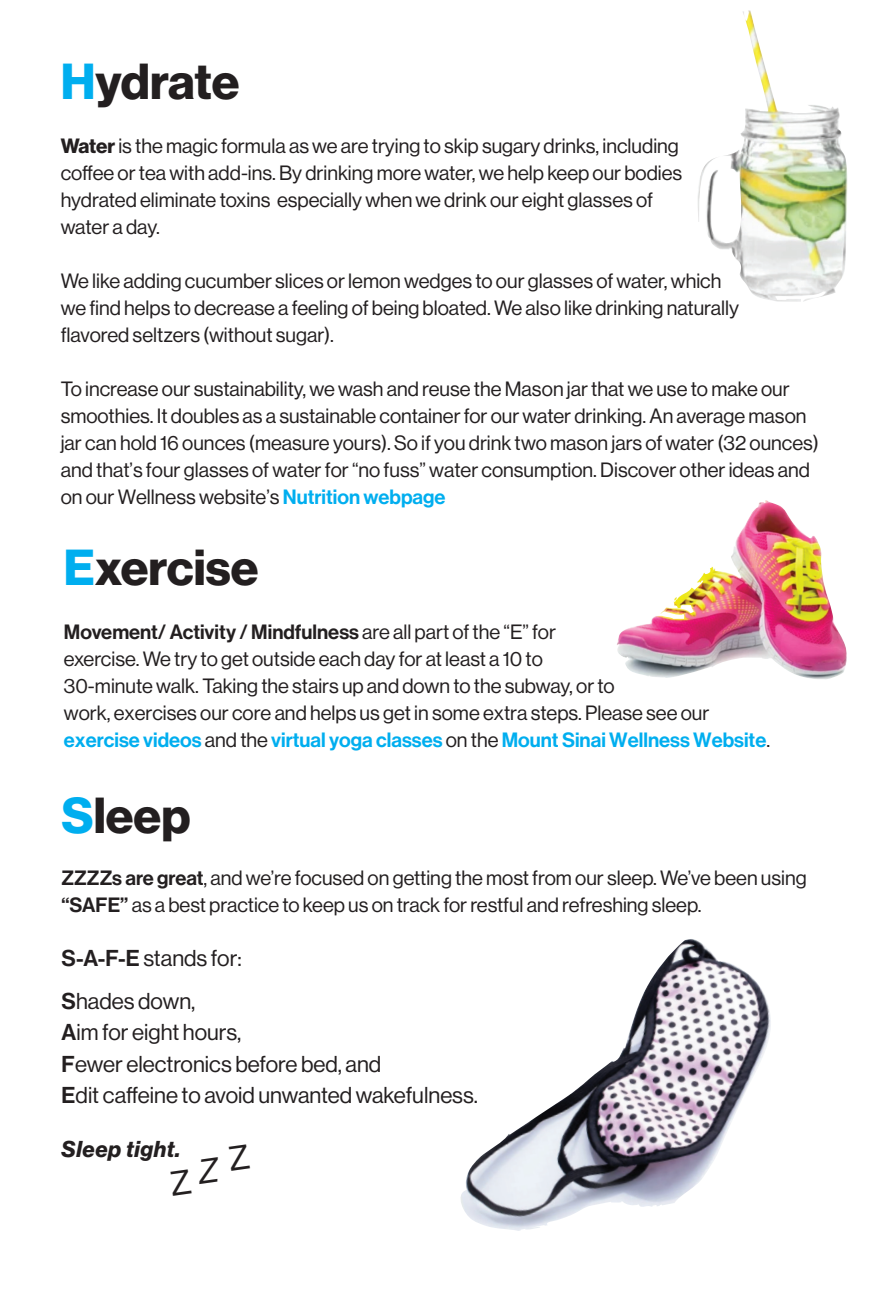
<style>
.page{position:relative;width:891px;height:1296px;background:#fff}
.page>*{position:absolute;margin:0;border:0;box-sizing:border-box;transform-origin:0 0}
.t1{font:49.5px "N Haas Grotesk DS Std 75 Bd";color:#231f20}
.t2{font:22.5px/31.5px "N Haas Grotesk DS Std 55 Rg";color:#231f20}
.t3{font:22.5px "N Haas Grotesk DS Std 76 Bd It";letter-spacing:.03em;color:#231f20}
.t4{font:20.25px/27px "N Haas Grotesk DS Std 55 Rg";color:#231f20}
.t5{font:20.25px "N Haas Grotesk DS Std 65 Md";color:#00aeef}
.t6{font:20.25px "N Haas Grotesk DS Std 65 Md";color:#231f20}
.s1{color:#00aeef}
.s2{font-family:"N Haas Grotesk DS Std 75 Bd"}
.s3{font-family:"N Haas Grotesk DS Std 65 Md";color:#00aeef}
.s4{font-family:"N Haas Grotesk DS Std 55 Rg"}
.s5{font-family:"N Haas Grotesk DS Std 55 Rg";color:#231f20}
.s6{font-family:"N Haas Grotesk DS Std 65 Md"}
</style>
<div class="page">
<img style="left:617px;top:501px;width:230px;height:178px">
<img style="left:460px;top:939px;width:311px;height:292px">
<img style="left:698px;top:10px;width:150px;height:292px">
<h1 class="t1" style="left:61px;top:53px;width:180px"><span class="s1">H</span>ydrate</h1>
<p class="t4" style="left:61px;top:132px;width:623px"><span class="s2">Water</span> is the magic formula as we are trying to skip sugary drinks, including coffee or tea with add-ins. By drinking more water, we help keep our bodies hydrated eliminate toxins especially when we drink our eight glasses of water a day.</p>
<p class="t4" style="left:61px;top:267px;width:680px">We like adding cucumber slices or lemon wedges to our glasses of water, which we find helps to decrease a feeling of being bloated. We also like drinking naturally flavored seltzers (without sugar).</p>
<p class="t4" style="left:61px;top:375px;width:760px">To increase our sustainability, we wash and reuse the Mason jar that we use to make our smoothies. It doubles as a sustainable container for our water drinking. An average mason jar can hold 16 ounces (measure yours). So if you drink two mason jars of water (32 ounces) and that’s four glasses of water for “no fuss” water consumption. Discover other ideas and on our Wellness website’s <span class="s3">Nutrition webpage</span></p>
<h1 class="t1" style="left:64px;top:539px;width:196px"><span class="s1">E</span>xercise</h1>
<p class="t6" style="left:64px;top:620px;width:494px">Movement/ Activity / Mindfulness <span class="s4">are all part of the “E” for</span></p>
<p class="t4" style="left:64px;top:645px;width:647px">exercise. We try to get outside each day for at least a 10 to<br>30-minute walk. Taking the stairs up and down to the subway, or to<br>work, exercises our core and helps us get in some extra steps. Please see our</p>
<p class="t5" style="left:64px;top:728px;width:708px">exercise videos <span class="s5">and the</span> virtual yoga classes <span class="s5">on the</span> Mount Sinai Wellness Website<span class="s5">.</span></p>
<h1 class="t1" style="left:62px;top:787px;width:130px"><span class="s1">S</span>leep</h1>
<p class="t4" style="left:62px;top:865px;width:747px"><span class="s6">ZZZZs are great</span>, and we’re focused on getting the most from our sleep. We’ve been using <span class="s6">“SAFE”</span> as a best practice to keep us on track for restful and refreshing sleep.</p>
<p class="t2" style="left:62px;top:937px;width:182px;line-height:42.8px"><span class="s6">S-A-F-E</span> stands for:<br><span class="s6">S</span>hades down,</p>
<p class="t2" style="left:62px;top:1017px;width:418px"><span class="s6">A</span>im for eight hours,<br><span class="s6">F</span>ewer electronics before bed, and<br><span class="s6">E</span>dit caffeine to avoid unwanted wakefulness.</p>
<p class="t3" style="left:62px;top:1136px;width:120px">Sleep tight.</p>
</div>
